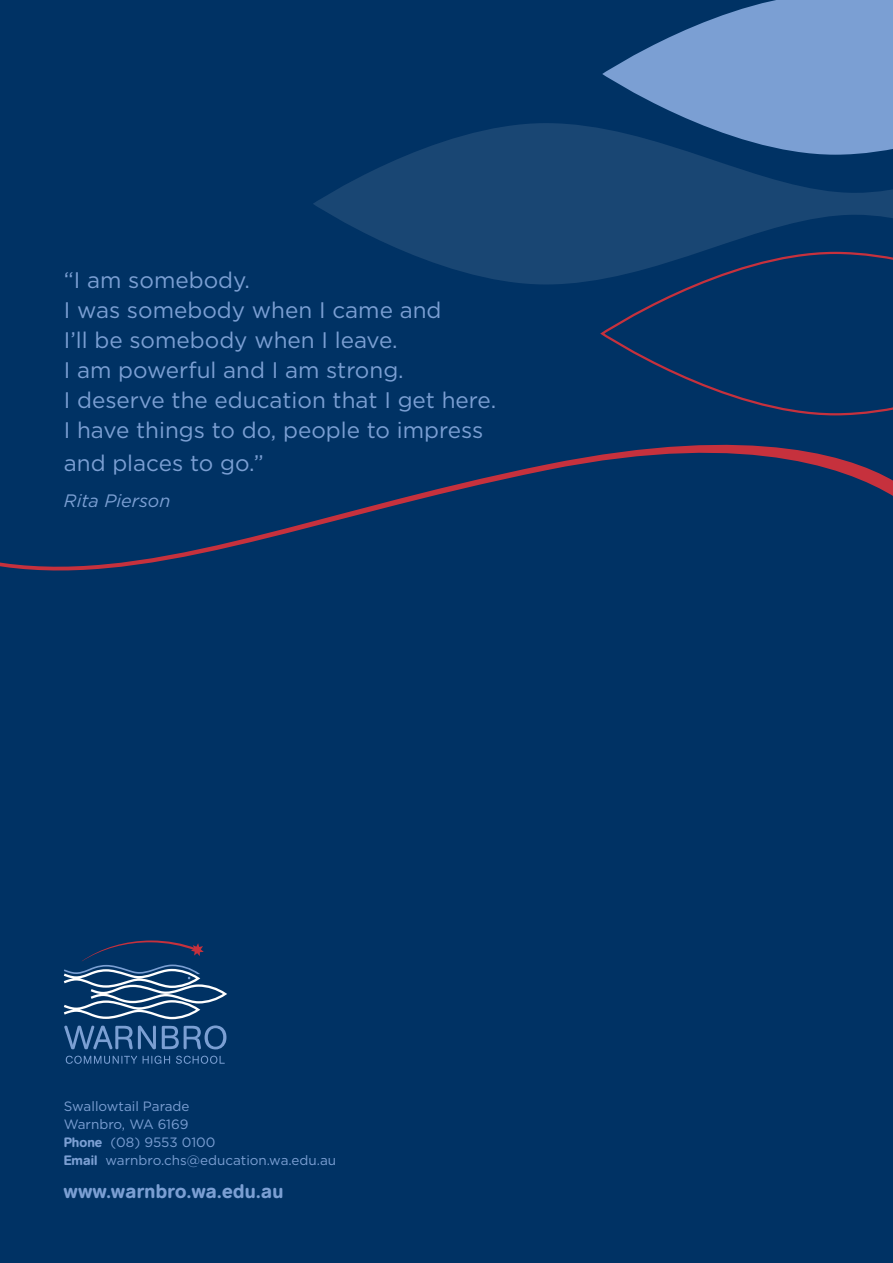
<style>
.page{position:relative;width:893px;height:1263px;background:#003264}
.page>*{position:absolute;margin:0;border:0;box-sizing:border-box;transform-origin:0 0}
.t1{font:22.5px/30px "Gotham";color:#7b9fd3}
.t2{font:500 19.5px "AG Book Rounded";letter-spacing:.02em;color:#7b9fd3}
.t3{font:italic 18px "Gotham";color:#7b9fd3}
.t4{font:13.5px/18px "Gotham";color:#7b9fd3}
.s1{font-family:"AG Book Rounded";font-weight:500}
</style>
<div class="page">
<svg style="left:0;top:444px;width:893px;height:127px"></svg>
<svg style="left:63px;top:940px;width:164px;height:109px"></svg>
<svg style="left:66px;top:1056px;width:71px;height:8px"></svg>
<svg style="left:143px;top:1056px;width:27px;height:8px"></svg>
<svg style="left:176px;top:1056px;width:49px;height:8px"></svg>
<svg style="left:313px;top:123px;width:580px;height:161px;fill:#194673"></svg>
<svg style="left:602px;top:0;width:291px;height:155px"></svg>
<svg style="left:600px;top:251px;width:293px;height:165px"></svg>
<p class="t1" style="left:64px;top:264px;width:434px">“I am somebody.<br>I was somebody when I came and<br>I’ll be somebody when I leave.<br>I am powerful and I am strong.<br>I deserve the education that I get here.<br>I have things to do, people to impress</p>
<p class="t1" style="left:64px;top:447px;width:201px">and places to go.”</p>
<p class="t3" style="left:64px;top:490px;width:108px">Rita Pierson</p>
<p class="t4" style="left:64px;top:1096px;width:274px">Swallowtail Parade<br>Warnbro, WA 6169<br><span class="s1">Phone</span> (08) 9553 0100<br><span class="s1">Email</span> warnbro.chs@education.wa.edu.au</p>
<p class="t2" style="left:64px;top:1179px;width:221px">www.warnbro.wa.edu.au</p>
</div>
